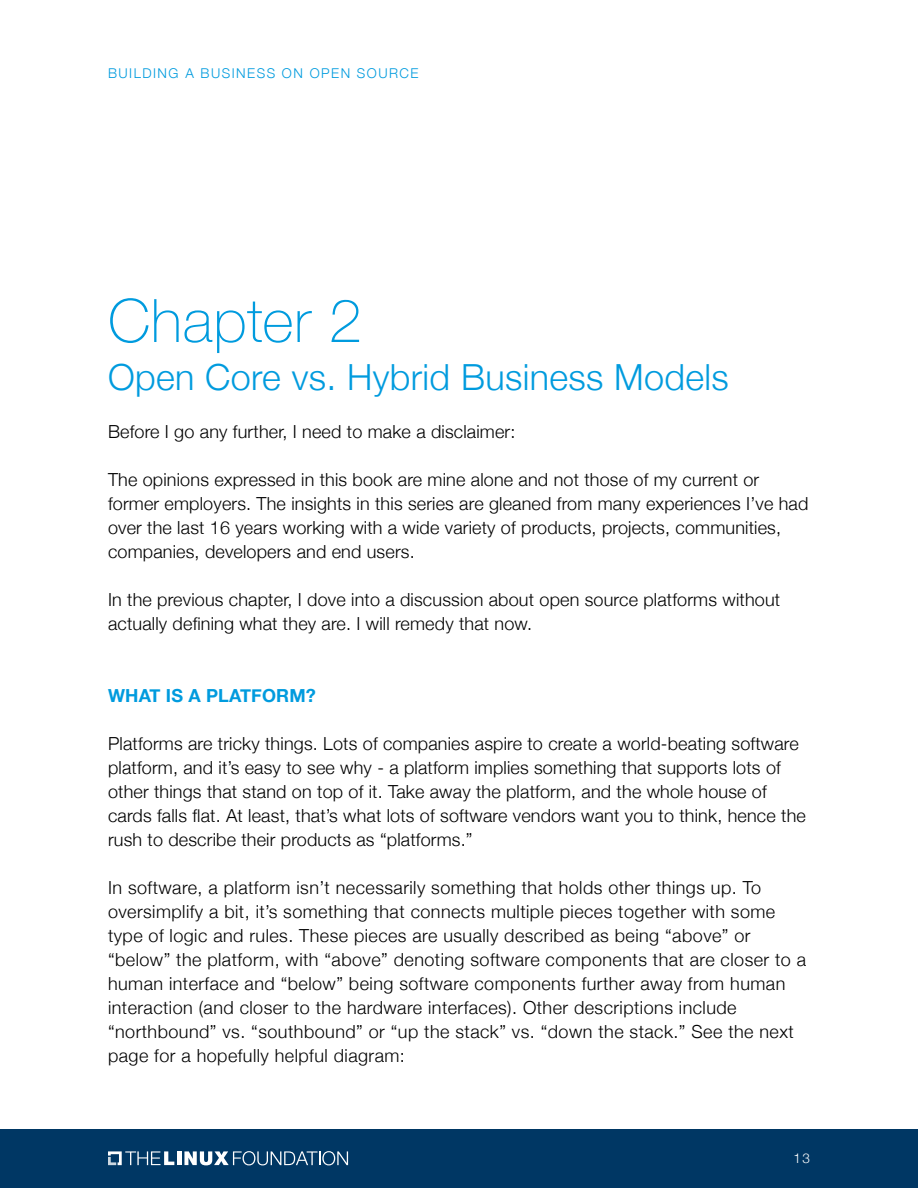
<style>
.page{position:relative;width:918px;height:1188px;background:#fff}
.page>*{position:absolute;margin:0;border:0;box-sizing:border-box;transform-origin:0 0}
.t1{font:100 60px "Helvetica Neue";letter-spacing:.01em;color:#009bde}
.t2{font:300 36px "Helvetica Neue";letter-spacing:.01em;color:#009bde}
.t3{font:300 18px/24px "Helvetica Neue";letter-spacing:.01em;color:#000}
.t4{font:700 18px "Helvetica Neue";letter-spacing:.01em;color:#009bde}
.t5{font:300 13.5px "Helvetica Neue";letter-spacing:.11em;color:#009bde}
.t6{font:300 13.5px "Helvetica Neue";color:#fff}
</style>
<div class="page">
<div style="left:0;top:1130px;width:918px;height:58px;background:#003764"></div>
<hr style="left:177px;top:1151px;width:4px;height:14px;background:#fff">
<svg style="left:184px;top:1151px;width:164px;height:14px"></svg>
<svg style="left:108px;top:1151px;width:66px;height:14px"></svg>
<p class="t5" style="left:108px;top:62px;width:312px">BUILDING A BUSINESS ON OPEN SOURCE</p>
<h1 class="t1" style="left:108px;top:275px;width:256px">Chapter 2</h1>
<h2 class="t2" style="left:108px;top:348px;width:622px">Open Core vs. Hybrid Business Models</h2>
<p class="t3" style="left:108px;top:419px;width:409px">Before I go any further, I need to make a disclaimer:</p>
<p class="t3" style="left:108px;top:467px;width:702px">The opinions expressed in this book are mine alone and not those of my current or former employers. The insights in this series are gleaned from many experiences I’ve had over the last 16 years working with a wide variety of products, projects, communities, companies, developers and end users.</p>
<p class="t3" style="left:108px;top:587px;width:674px">In the previous chapter, I dove into a discussion about open source platforms without actually defining what they are. I will remedy that now.</p>
<p class="t4" style="left:108px;top:681px;width:209px">WHAT IS A PLATFORM?</p>
<p class="t3" style="left:108px;top:731px;width:699px">Platforms are tricky things. Lots of companies aspire to create a world-beating software platform, and it’s easy to see why - a platform implies something that supports lots of other things that stand on top of it. Take away the platform, and the whole house of cards falls flat. At least, that’s what lots of software vendors want you to think, hence the rush to describe their products as “platforms.”</p>
<p class="t3" style="left:108px;top:875px;width:700px">In software, a platform isn’t necessarily something that holds other things up. To oversimplify a bit, it’s something that connects multiple pieces together with some type of logic and rules. These pieces are usually described as being “above” or “below” the platform, with “above” denoting software components that are closer to a human interface and “below” being software components further away from human interaction (and closer to the hardware interfaces). Other descriptions include “northbound” vs. “southbound” or “up the stack” vs. “down the stack.” See the next page for a hopefully helpful diagram:</p>
<p class="t6" style="left:794px;top:1147px;width:18px">13</p>
</div>
